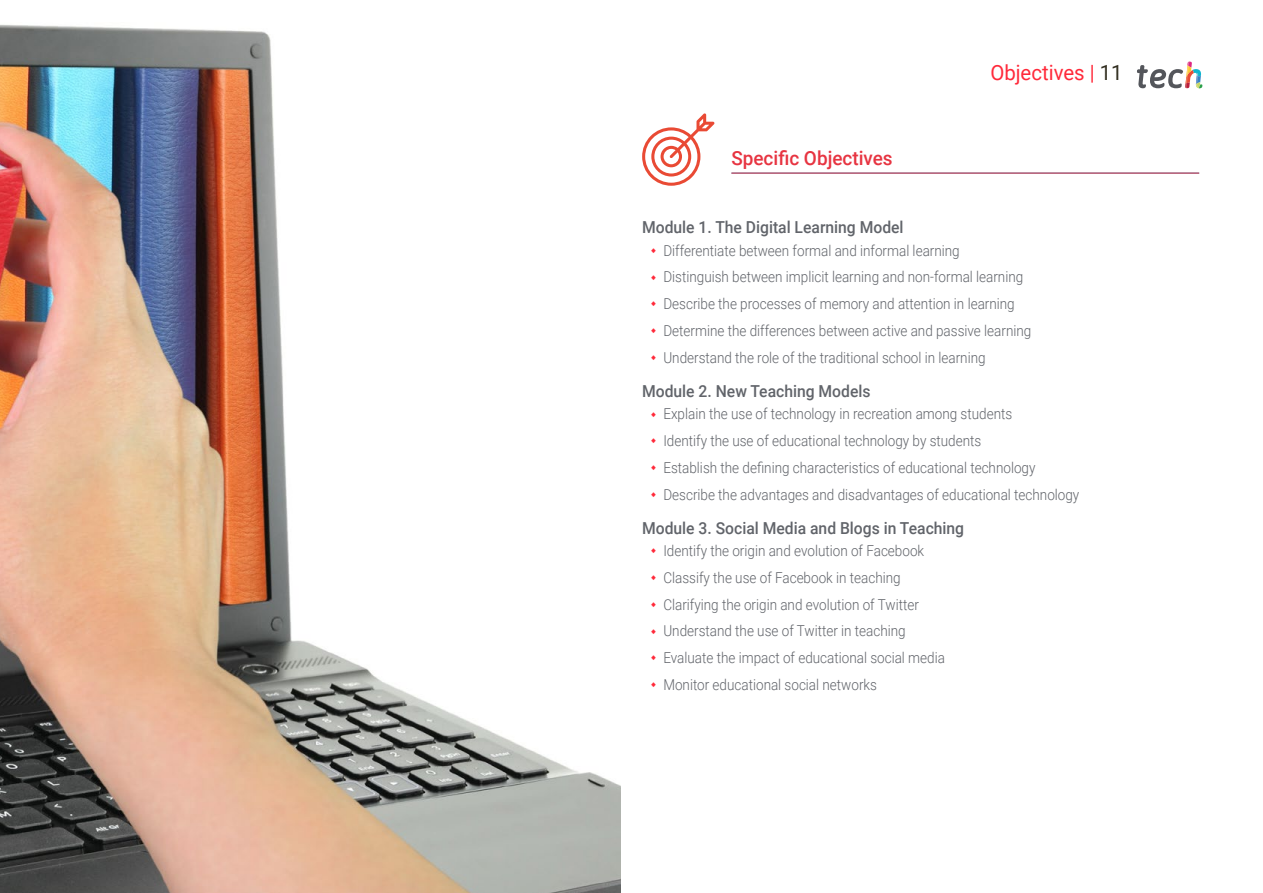
<style>
.page{position:relative;width:1263px;height:893px;background:#fff}
.page>*{position:absolute;margin:0;border:0;box-sizing:border-box;transform-origin:0 0}
.t1{font:21px "Roboto";color:#ff293a}
.t2{font:500 19.5px "Roboto";color:#e73441}
.t3{font:500 16.5px "Roboto";color:#61646a;scale:.95 1}
.t4{font:300 15px/26.7px "Roboto";color:#61646a;scale:.9 1}
.s1{color:#312e20}
</style>
<div class="page">
<img style="left:0;top:24px;width:621px;height:869px">
<svg style="left:1137px;top:62px;width:65px;height:27px"></svg>
<svg style="left:642px;top:113px;width:72px;height:73px"></svg>
<hr style="left:731px;top:173px;width:468px;height:1px;background:#e73441">
<h2 class="t2" style="left:731px;top:144px;width:163px">Specific Objectives</h2>
<h1 class="t1" style="left:990px;top:57px;width:134px">Objectives | <span class="s1">11</span></h1>
<p class="t3" style="left:642px;top:216px;width:277px">Module 1. The Digital Learning Model</p>
<p class="t4" style="left:663px;top:236px;width:410px">Differentiate between formal and informal learning<br>Distinguish between implicit learning and non-formal learning Describe the processes of memory and attention in learning Determine the differences between active and passive learning Understand the role of the traditional school in learning</p>
<p class="t3" style="left:642px;top:379px;width:242px">Module 2. New Teaching Models</p>
<p class="t4" style="left:663px;top:400px;width:464px">Explain the use of technology in recreation among students<br>Identify the use of educational technology by students<br>Establish the defining characteristics of educational technology Describe the advantages and disadvantages of educational technology</p>
<p class="t3" style="left:642px;top:516px;width:340px">Module 3. Social Media and Blogs in Teaching</p>
<p class="t4" style="left:663px;top:537px;width:314px">Identify the origin and evolution of Facebook Classify the use of Facebook in teaching Clarifying the origin and evolution of Twitter Understand the use of Twitter in teaching Evaluate the impact of educational social media Monitor educational social networks</p>
</div>
